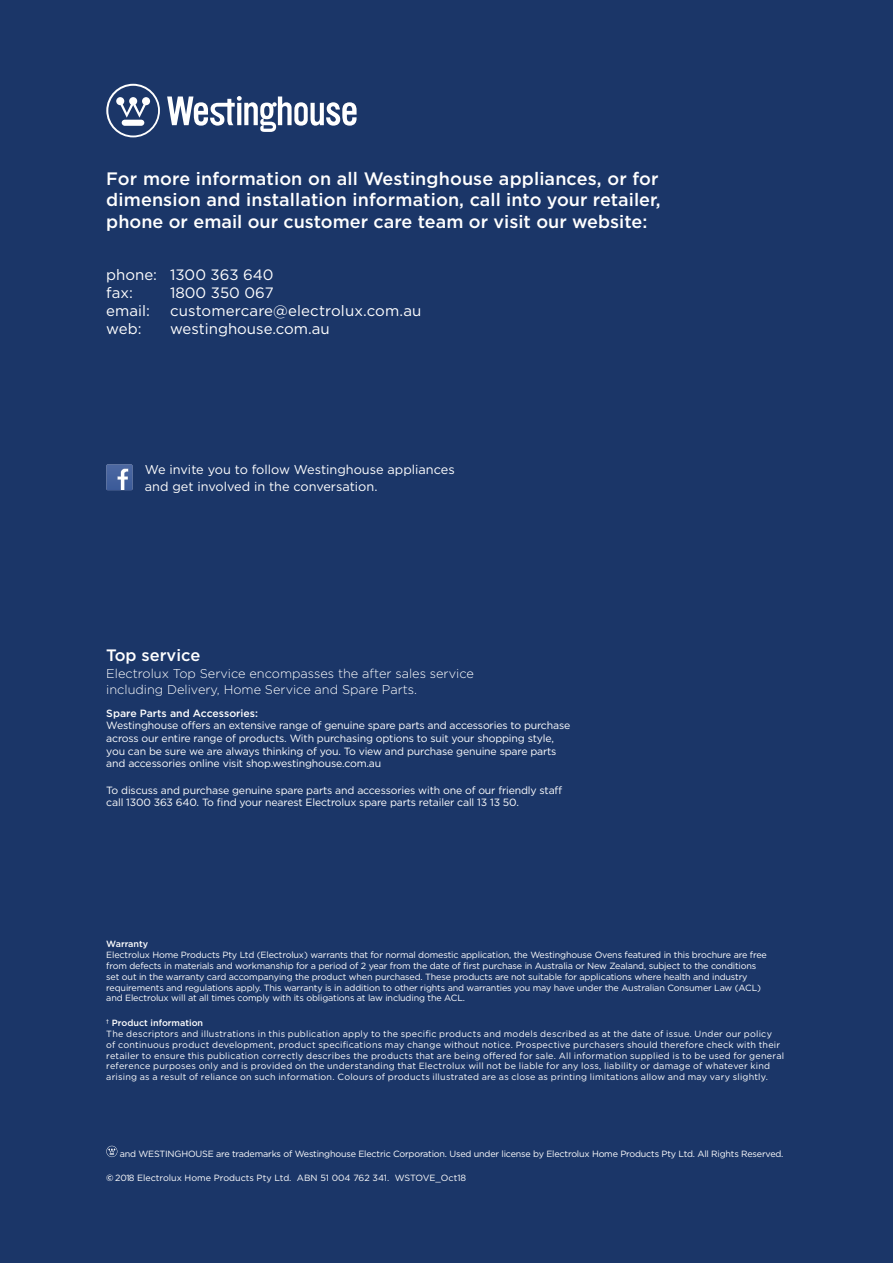
<style>
.page{position:relative;width:893px;height:1263px;background:#1b3668}
.page>*{position:absolute;margin:0;border:0;box-sizing:border-box;transform-origin:0 0}
.t1{font:500 18px/21.6px "Gotham";color:#fff;text-align:justify}
.t2{font:500 16.5px "Gotham";color:#fff}
.t3{font:15px/18px "Gotham";color:#fff}
.t4{font:300 12.75px/16.5px "Gotham";color:#fff}
.t5{font:12.75px/16.5px "Gotham";color:#fff}
.t6{font:10.5px/12.6px "Gotham";letter-spacing:-.015em;color:#fff}
.t7{font:500 10.5px "Gotham";color:#fff}
.t8{font:9px/10.8px "Gotham";letter-spacing:-.015em;color:#fff}
.t9{font:9px/10.8px "Gotham";letter-spacing:.025em;color:#fff}
.t10{font:500 9px "Gotham";color:#fff}
.s1{font-weight:500}
.s2{font-weight:700}
</style>
<div class="page">
<svg style="left:106px;top:1146px;width:11px;height:11px"></svg>
<svg style="left:167px;top:96px;width:190px;height:36px"></svg>
<svg style="left:106px;top:84px;width:54px;height:53px"></svg>
<svg style="left:106px;top:464px;width:27px;height:26px"></svg>
<h1 class="t1" style="left:106px;top:167px;width:556px">For more information on all Westinghouse appliances, or for dimension and installation information, call into your retailer, phone or email our customer care team or visit our website:</h1>
<h3 class="t3" style="left:106px;top:265px;width:169px">phone: 1300 363 640 fax:</h3>
<h3 class="t3" style="left:170px;top:283px;width:105px">1800 350 067</h3>
<h3 class="t3" style="left:106px;top:301px;width:45px">email:</h3>
<h3 class="t3" style="left:170px;top:301px;width:253px">customercare@electrolux.com.au</h3>
<h3 class="t3" style="left:106px;top:319px;width:37px">web:</h3>
<h3 class="t3" style="left:170px;top:319px;width:161px">westinghouse.com.au</h3>
<h3 class="t5" style="left:145px;top:461px;width:311px">We invite you to follow Westinghouse appliances and get involved in the conversation.</h3>
<h2 class="t2" style="left:106px;top:645px;width:95px">Top service</h2>
<h3 class="t4" style="left:106px;top:665px;width:369px">Electrolux Top Service encompasses the after sales service including Delivery, Home Service and Spare Parts.</h3>
<p class="t7" style="left:106px;top:706px;width:153px">Spare Parts and Accessories:</p>
<p class="t6" style="left:106px;top:719px;width:466px">Westinghouse offers an extensive range of genuine spare parts and accessories to purchase across our entire range of products. With purchasing options to suit your shopping style, you can be sure we are always thinking of you. To view and purchase genuine spare parts and accessories online visit shop.westinghouse.com.au</p>
<p class="t6" style="left:106px;top:783px;width:457px">To discuss and purchase genuine spare parts and accessories with one of our friendly staff call 1300 363 640. To find your nearest Electrolux spare parts retailer call 13 13 50.</p>
<p class="t10" style="left:106px;top:938px;width:43px">Warranty</p>
<p class="t8" style="left:106px;top:949px;width:662px">Electrolux Home Products Pty Ltd (Electrolux) warrants that for normal domestic application, the Westinghouse Ovens featured in this brochure are free from defects in materials and workmanship for a period of 2 year from the date of first purchase in Australia or New Zealand, subject to the conditions set out in the warranty card accompanying the product when purchased. These products are not suitable for applications where health and industry requirements and regulations apply. This warranty is in addition to other rights and warranties you may have under the Australian Consumer Law (ACL) and Electrolux will at all times comply with its obligations at law including the ACL.</p>
<p class="t9" style="left:106px;top:1017px;width:679px"><sup>†</sup> <span class="s1">Product information<br></span>The descriptors and illustrations in this publication apply to the specific products and models described as at the date of issue. Under our policy<br>of continuous product development, product specifications may change without notice. Prospective purchasers should therefore check with their retailer to ensure this publication correctly describes the products that are being offered for sale. All information supplied is to be used for general reference purposes only and is provided on the understanding that Electrolux will not be liable for any loss, liability or damage of whatever kind arising as a result of reliance on such information. Colours of products illustrated are as close as printing limitations allow and may vary slightly.</p>
<p class="t8" style="left:120px;top:1148px;width:665px">and WESTINGHOUSE are trademarks of Westinghouse Electric Corporation. Used under license by Electrolux Home Products Pty Ltd. All Rights Reserved.</p>
<p class="t8" style="left:106px;top:1172px;width:361px"><span class="s2">©</span> 2018 Electrolux Home Products Pty Ltd. ABN 51 004 762 341. WSTOVE_Oct18</p>
</div>
